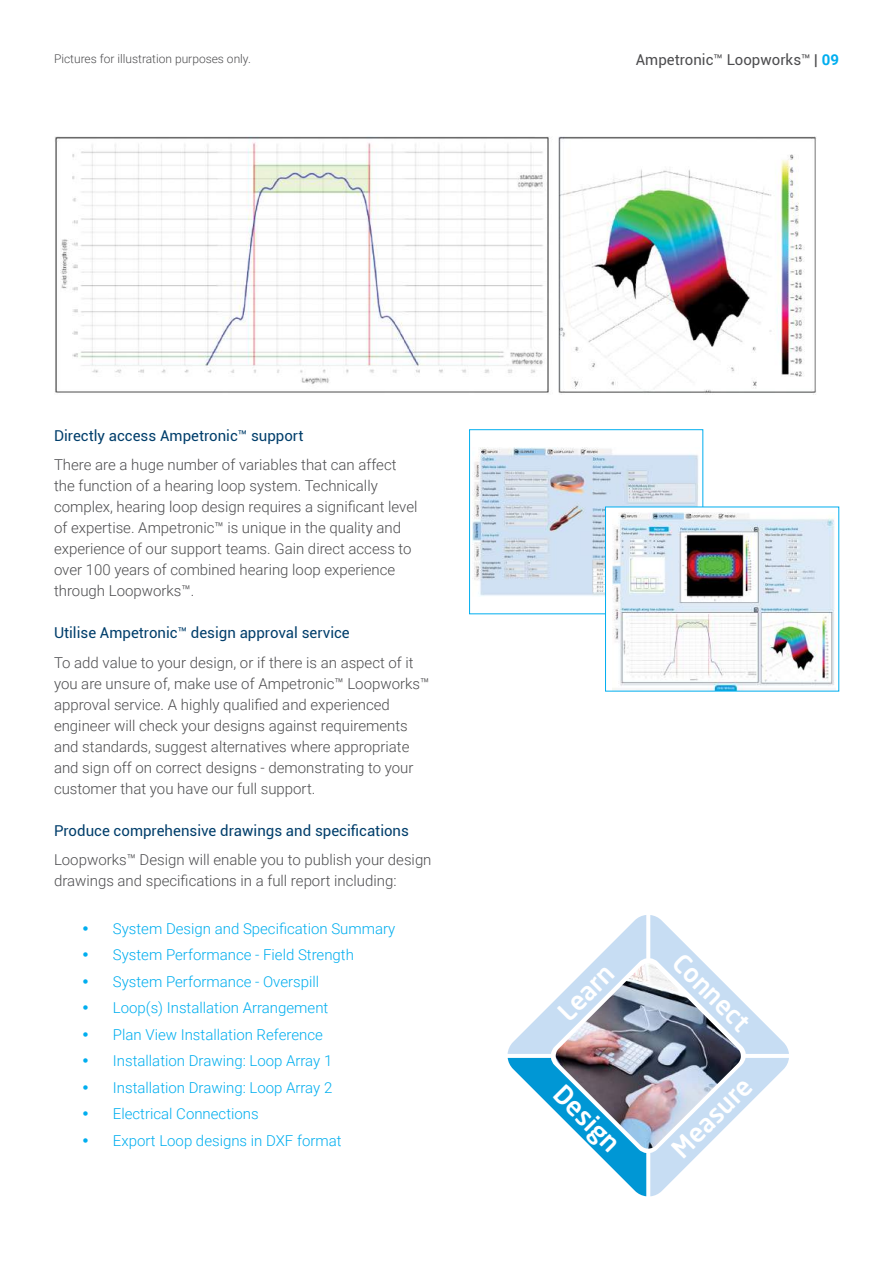
<style>
.page{position:relative;width:893px;height:1263px;background:#fff}
.page>*{position:absolute;margin:0;border:0;box-sizing:border-box;transform-origin:0 0}
.t1{font:500 25.65px "Neo Sans";color:#fff}
.t2{font:300 15px/21px "Roboto";color:#4d4d4f}
.t3{font:300 15px/26.5px "Roboto";color:#00aeef}
.t4{font:15px "Roboto";color:#003e6b}
.t5{font:15px "Roboto";color:#4d4d4f}
.t6{font:300 12px "Roboto";color:#4d4d4f}
.s1{font-weight:700;color:#00aeef}
</style>
<div class="page">
<svg style="left:508px;top:915px;width:281px;height:281px"></svg>
<img style="left:555px;top:963px;width:187px;height:187px">
<img style="left:472px;top:447px;width:228px;height:149px">
<div style="left:469px;top:429px;width:234px;height:185px;border:1px solid #00aeef"></div>
<div style="left:605px;top:507px;width:234px;height:184px;background:#fff"></div>
<img style="left:612px;top:512px;width:223px;height:177px">
<img style="left:55px;top:136px;width:761px;height:258px">
<p class="t6" style="left:54px;top:50px;width:198px">Pictures for illustration purposes only.</p>
<p class="t5" style="left:636px;top:49px;width:205px">Ampetronic™ Loopworks™ | <span class="s1">09</span></p>
<p class="t4" style="left:54px;top:425px;width:251px">Directly access Ampetronic™ support</p>
<p class="t2" style="left:54px;top:454px;width:365px">There are a huge number of variables that can affect the function of a hearing loop system. Technically complex, hearing loop design requires a significant level of expertise. Ampetronic™ is unique in the quality and experience of our support teams. Gain direct access to over 100 years of combined hearing loop experience through Loopworks™.</p>
<p class="t4" style="left:54px;top:622px;width:297px">Utilise Ampetronic™ design approval service</p>
<p class="t2" style="left:54px;top:651px;width:377px">To add value to your design, or if there is an aspect of it you are unsure of, make use of Ampetronic™ Loopworks™ approval service. A highly qualified and experienced engineer will check your designs against requirements and standards, suggest alternatives where appropriate and sign off on correct designs - demonstrating to your customer that you have our full support.</p>
<p class="t4" style="left:54px;top:820px;width:356px">Produce comprehensive drawings and specifications</p>
<p class="t2" style="left:54px;top:849px;width:379px">Loopworks™ Design will enable you to publish your design drawings and specifications in a full report including:</p>
<p class="t3" style="left:113px;top:915px;width:284px">System Design and Specification Summary System Performance - Field Strength System Performance - Overspill<br>Loop(s) Installation Arrangement<br>Plan View Installation Reference Installation Drawing: Loop Array 1<br>Installation Drawing: Loop Array 2<br>Electrical Connections<br>Export Loop designs in DXF format</p>
<h1 class="t1" style="left:555px;top:1008px;width:68px;rotate:-45deg">Learn</h1>
<h1 class="t1" style="left:566px;top:1082px;width:83px;rotate:45deg">Design</h1>
<h1 class="t1" style="left:685px;top:950px;width:98px;rotate:45deg">Connect</h1>
<h1 class="t1" style="left:668px;top:1145px;width:103px;rotate:-45deg">Measure</h1>
</div>
